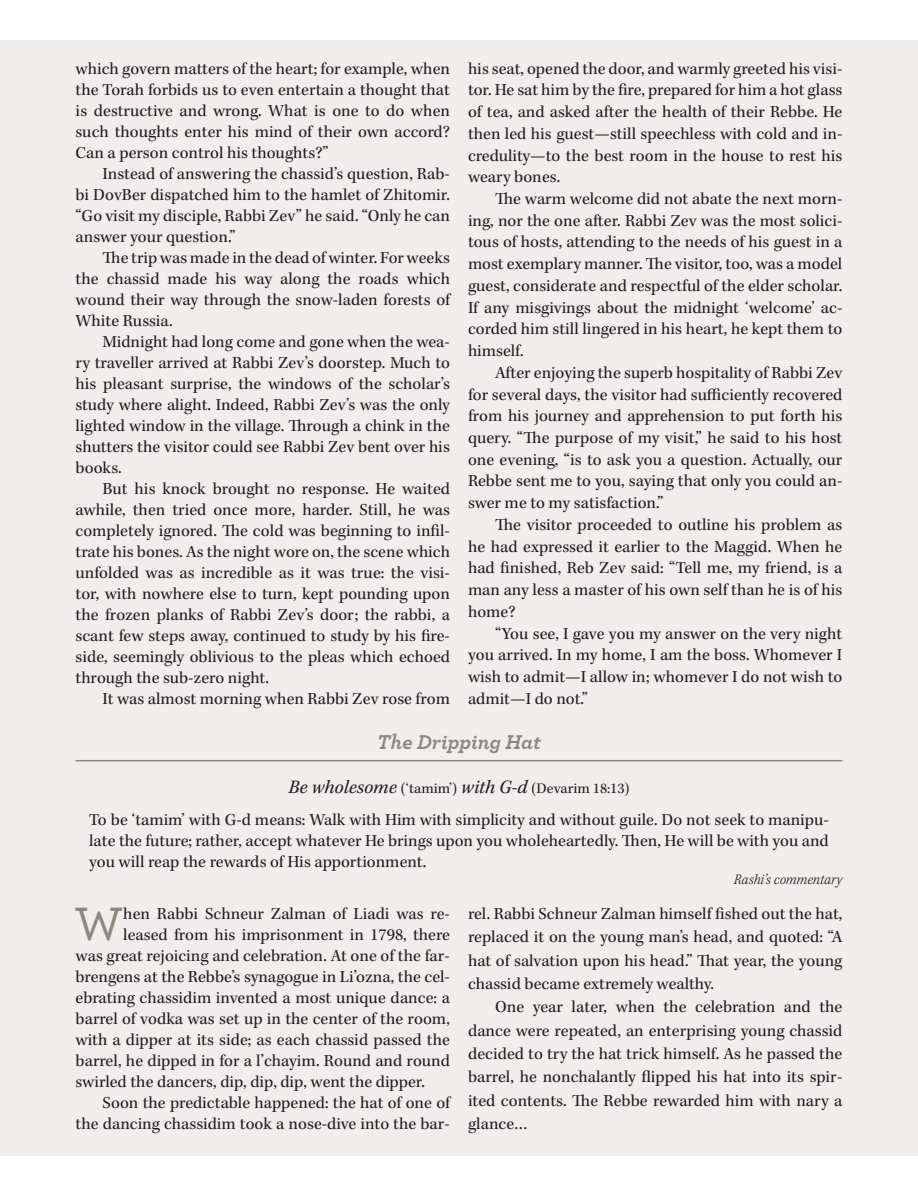
<style>
.page{position:relative;width:918px;height:1188px;background:#fff}
.page>*{position:absolute;margin:0;border:0;box-sizing:border-box;transform-origin:0 0}
.Chayus_Main_First{font:500 49.2px "Archer";color:#91857c}
.Chayus_Heading{font:italic 700 21px "Archer";letter-spacing:-.005em;color:#91857c}
.Chayus_Main_Text{font:17.25px/21px "Kepler Std";color:#231f20;text-align:justify}
.Chayus_Main_First-2{font:17.25px "Kepler Std";color:#231f20}
.Chayus_Chovos_Main_First{font:17.25px/21px "Kepler Std";color:#231f20;text-align:justify}
.Chayus_Eng_Pasuk{font:15px "Kepler Std";color:#231f20}
.Chayus_source{font:15px "Kepler Std Light Scn It";color:#231f20}
.s1{font-style:italic;font-size:19.5px}
</style>
<div class="page">
<div style="left:0;top:40px;width:918px;height:21px;background:#f0eeed"></div>
<div style="left:0;top:48px;width:918px;height:1108px;background:#f0eeed"></div>
<hr style="left:76px;top:760px;width:766px;height:1px;background:#91857c">
<p class="Chayus_Main_Text" style="left:76px;top:58px;width:376px">which govern matters of the heart; for example, when the Torah forbids us to even entertain a thought that is destructive and wrong. What is one to do when such thoughts enter his mind of their own accord?<br>Can a person control his thoughts?”</p>
<p class="Chayus_Main_Text" style="left:76px;top:163px;width:376px;text-indent:27px">Instead of answering the chassid’s question, Rab&shy;bi DovBer dispatched him to the hamlet of Zhitomir. “Go visit my disciple, Rabbi Zev” he said. “Only he can answer your question.”</p>
<p class="Chayus_Main_Text" style="left:76px;top:247px;width:376px;text-indent:27px">The trip was made in the dead of winter. For weeks the chassid made his way along the roads which wound their way through the snow-laden forests of White Russia.</p>
<p class="Chayus_Main_Text" style="left:76px;top:331px;width:376px;text-indent:27px">Midnight had long come and gone when the wea&shy;ry traveller arrived at Rabbi Zev’s doorstep. Much to his pleasant surprise, the windows of the scholar’s study where alight. Indeed, Rabbi Zev’s was the only lighted window in the village. Through a chink in the shutters the visitor could see Rabbi Zev bent over his books.</p>
<p class="Chayus_Main_Text" style="left:76px;top:478px;width:376px;text-indent:27px">But his knock brought no response. He waited awhile, then tried once more, harder. Still, he was completely ignored. The cold was beginning to infil&shy;trate his bones. As the night wore on, the scene which unfolded was as incredible as it was true: the visi&shy;tor, with nowhere else to turn, kept pounding upon the frozen planks of Rabbi Zev’s door; the rabbi, a scant few steps away, continued to study by his fire&shy;side, seemingly oblivious to the pleas which echoed through the sub-zero night.</p>
<p class="Chayus_Main_Text" style="left:103px;top:688px;width:349px">It was almost morning when Rabbi Zev rose from</p>
<p class="Chayus_Main_Text" style="left:468px;top:58px;width:376px;line-height:21.8px">his seat, opened the door, and warmly greeted his visi&shy;tor. He sat him by the fire, prepared for him a hot glass of tea, and asked after the health of their Rebbe. He then led his guest—still speechless with cold and in&shy;credulity—to the best room in the house to rest his weary bones.</p>
<p class="Chayus_Main_Text" style="left:468px;top:188px;width:376px;line-height:21.8px;text-indent:27px">The warm welcome did not abate the next morn&shy;ing, nor the one after. Rabbi Zev was the most solici&shy;tous of hosts, attending to the needs of his guest in a most exemplary manner. The visitor, too, was a model guest, considerate and respectful of the elder scholar.<br>If any misgivings about the midnight ‘welcome’ ac&shy;corded him still lingered in his heart, he kept them to himself.</p>
<p class="Chayus_Main_Text" style="left:468px;top:362px;width:376px;line-height:21.8px;text-indent:27px">After enjoying the superb hospitality of Rabbi Zev for several days, the visitor had sufficiently recovered from his journey and apprehension to put forth his query. “The purpose of my visit,” he said to his host one evening, “is to ask you a question. Actually, our Rebbe sent me to you, saying that only you could an&shy;swer me to my satisfaction.”</p>
<p class="Chayus_Main_Text" style="left:468px;top:514px;width:376px;line-height:21.8px;text-indent:27px">The visitor proceeded to outline his problem as he had expressed it earlier to the Maggid. When he had finished, Reb Zev said: “Tell me, my friend, is a man any less a master of his own self than he is of his home?</p>
<p class="Chayus_Main_Text" style="left:468px;top:623px;width:376px;line-height:21.8px;text-indent:27px">“You see, I gave you my answer on the very night you arrived. In my home, I am the boss. Whomever I wish to admit—I allow in; whomever I do not wish to admit—I do not.”</p>
<p class="Chayus_Heading" style="left:377px;top:726px;width:165px">The Dripping Hat</p>
<p class="Chayus_Eng_Pasuk" style="left:288px;top:780px;width:343px"><span class="s1">Be wholesome</span> (‘tamim’) <span class="s1">with G‑d</span> (Devarim 18:13)</p>
<p class="Chayus_Chovos_Main_First" style="left:89px;top:810px;width:741px">To be ‘tamim’ with G‑d means: Walk with Him with simplicity and without guile. Do not seek to manipu&shy;late the future; rather, accept whatever He brings upon you wholeheartedly. Then, He will be with you and you will reap the rewards of His apportionment.</p>
<p class="Chayus_source" style="left:734px;top:871px;width:110px">Rashi’s commentary</p>
<p class="Chayus_Main_First" style="left:75px;top:888px;width:50px">W</p>
<p class="Chayus_Main_First-2" style="left:123px;top:904px;width:328px">hen Rabbi Schneur Zalman of Liadi was re-</p>
<p class="Chayus_Main_Text" style="left:468px;top:903px;width:376px;line-height:23.4px">rel. Rabbi Schneur Zalman himself fished out the hat, replaced it on the young man’s head, and quoted: “A hat of salvation upon his head.” That year, the young chassid became extremely wealthy.</p>
<p class="Chayus_Main_Text" style="left:468px;top:996px;width:376px;line-height:23.4px;text-indent:27px">One year later, when the celebration and the dance were repeated, an enterprising young chassid decided to try the hat trick himself. As he passed the barrel, he nonchalantly flipped his hat into its spir&shy;ited contents. The Rebbe rewarded him with nary a glance…</p>
<p class="Chayus_Main_First-2" style="left:123px;top:925px;width:328px">leased from his imprisonment in 1798, there</p>
<p class="Chayus_Main_First-2" style="left:76px;top:946px;width:376px">was great rejoicing and celebration. At one of the far-</p>
<p class="Chayus_Main_First-2" style="left:76px;top:967px;width:376px">brengens at the Rebbe’s synagogue in Li’ozna, the cel-</p>
<p class="Chayus_Main_First-2" style="left:76px;top:988px;width:376px">ebrating chassidim invented a most unique dance: a</p>
<p class="Chayus_Main_First-2" style="left:76px;top:1009px;width:376px">barrel of vodka was set up in the center of the room,</p>
<p class="Chayus_Main_First-2" style="left:76px;top:1030px;width:376px">with a dipper at its side; as each chassid passed the</p>
<p class="Chayus_Main_First-2" style="left:76px;top:1051px;width:376px">barrel, he dipped in for a l’chayim. Round and round</p>
<p class="Chayus_Main_First-2" style="left:76px;top:1072px;width:351px">swirled the dancers, dip, dip, dip, went the dipper.</p>
<p class="Chayus_Main_Text" style="left:76px;top:1093px;width:376px;text-align:right">Soon the predictable happened: the hat of one of the dancing chassidim took a nose-dive into the bar-</p>
</div>
